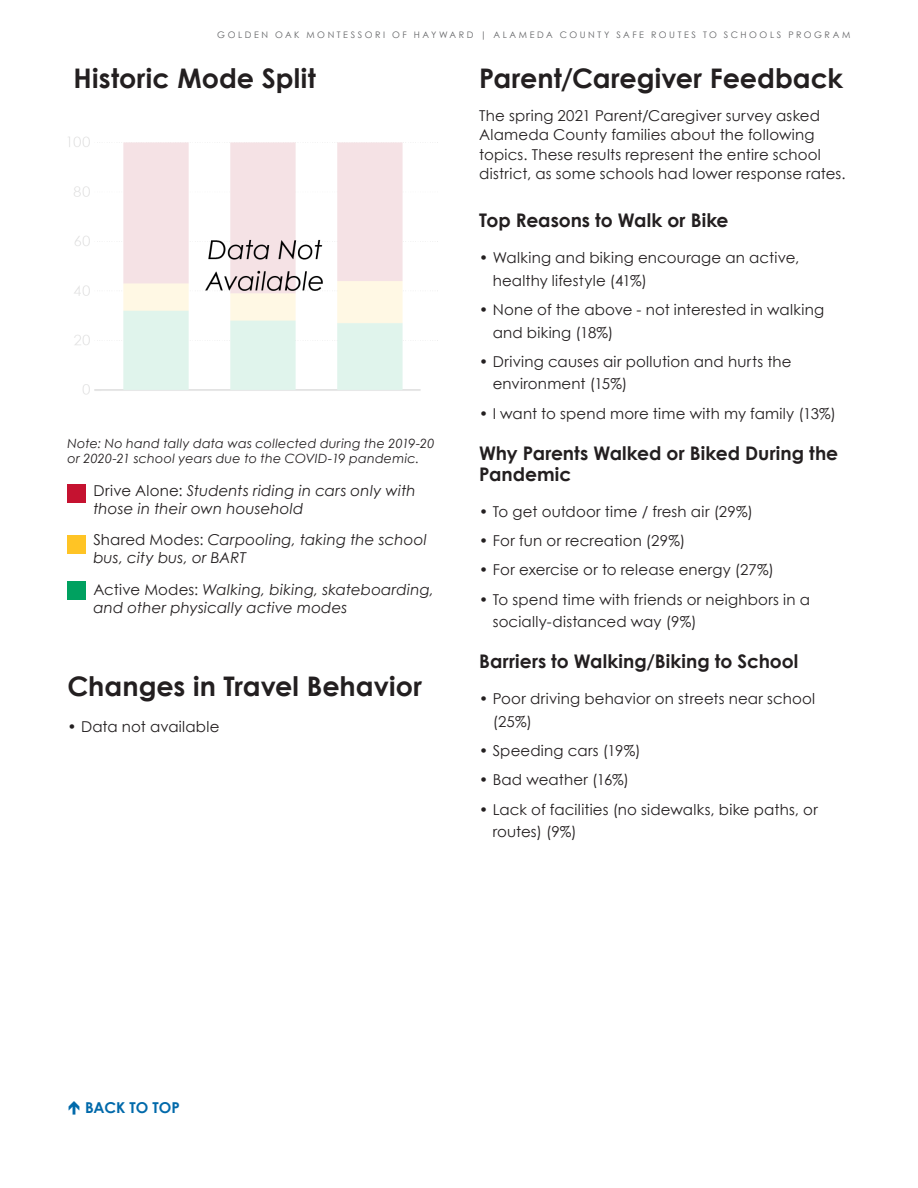
<style>
.page{position:relative;width:918px;height:1188px;background:#fff}
.page>*{position:absolute;margin:0;border:0;box-sizing:border-box;transform-origin:0 0}
.t1{font:700 27px "Century Gothic";color:#231f20}
.t2{font:700 18.75px/21px "Century Gothic";color:#231f20}
.t3{font:15px/22.5px "Century Gothic";letter-spacing:.01em;color:#231f20}
.t4{font:italic 15px/18px "Century Gothic";letter-spacing:.01em;color:#231f20}
.t5{font:700 15px "Century Gothic";letter-spacing:-.005em;color:#0069aa}
.t6{font:italic 12.75px/15px "Century Gothic";letter-spacing:.015em;color:#231f20}
.t7{font:9px "Century Gothic";letter-spacing:.28em;color:#636466}
.s1{font-style:normal}
</style>
<div class="page">
<div style="left:68px;top:484px;width:18px;height:18px;background:#c51230"></div>
<div style="left:68px;top:535px;width:18px;height:18px;background:#ffc425"></div>
<div style="left:68px;top:581px;width:18px;height:18px;background:#00a160"></div>
<img style="left:68px;top:136px;width:370px;height:259px">
<p class="t7" style="left:217px;top:28px;width:635px">GOLDEN OAK MONTESSORI OF HAYWARD | ALAMEDA COUNTY SAFE ROUTES TO SCHOOLS PROGRAM</p>
<h1 class="t1" style="left:479px;top:57px;width:365px">Parent/Caregiver Feedback</h1>
<p class="t3" style="left:479px;top:105px;width:366px;line-height:19.5px">The spring 2021 Parent/Caregiver survey asked Alameda County families about the following topics. These results represent the entire school district, as some schools had lower response rates.</p>
<p class="t2" style="left:479px;top:209px;width:251px">Top Reasons to Walk or Bike</p>
<p class="t3" style="left:493px;top:246px;width:308px;text-indent:-14px">• Walking and biking encourage an active, healthy lifestyle (41%)</p>
<p class="t3" style="left:493px;top:298px;width:333px;text-indent:-14px">• None of the above - not interested in walking and biking (18%)</p>
<p class="t3" style="left:493px;top:350px;width:300px;text-indent:-14px">• Driving causes air pollution and hurts the environment (15%)</p>
<p class="t3" style="left:479px;top:402px;width:358px">• I want to spend more time with my family (13%)</p>
<p class="t2" style="left:479px;top:442px;width:361px">Why Parents Walked or Biked During the<br>Pandemic</p>
<p class="t3" style="left:479px;top:500px;width:275px">• To get outdoor time / fresh air (29%)</p>
<p class="t3" style="left:479px;top:529px;width:208px">• For fun or recreation (29%)</p>
<p class="t3" style="left:479px;top:558px;width:296px">• For exercise or to release energy (27%)</p>
<p class="t3" style="left:493px;top:588px;width:319px;text-indent:-14px">• To spend time with friends or neighbors in a socially-distanced way (9%)</p>
<p class="t2" style="left:479px;top:650px;width:321px">Barriers to Walking/Biking to School</p>
<p class="t3" style="left:493px;top:687px;width:324px;text-indent:-14px">• Poor driving behavior on streets near school (25%)</p>
<p class="t3" style="left:479px;top:739px;width:163px">• Speeding cars (19%)</p>
<p class="t3" style="left:479px;top:768px;width:151px">• Bad weather (16%)</p>
<p class="t3" style="left:493px;top:798px;width:327px;text-indent:-14px">• Lack of facilities (no sidewalks, bike paths, or routes) (9%)</p>
<h1 class="t1" style="left:74px;top:57px;width:244px">Historic Mode Split</h1>
<p class="t6" style="left:68px;top:436px;width:368px">Note: No hand tally data was collected during the 2019-20 or 2020-21 school years due to the COVID-19 pandemic.</p>
<p class="t4" style="left:93px;top:481px;width:324px"><span class="s1">Drive Alone:</span> Students riding in cars only with those in their own household</p>
<p class="t4" style="left:93px;top:530px;width:335px"><span class="s1">Shared Modes:</span> Carpooling, taking the school bus, city bus, or BART</p>
<p class="t4" style="left:93px;top:580px;width:342px"><span class="s1">Active Modes:</span> Walking, biking, skateboarding, and other physically active modes</p>
<h1 class="t1" style="left:68px;top:666px;width:356px">Changes in Travel Behavior</h1>
<p class="t3" style="left:68px;top:715px;width:154px">• Data not available</p>
<p class="t5" style="left:85px;top:1096px;width:96px">BACK TO TOP</p>
</div>
